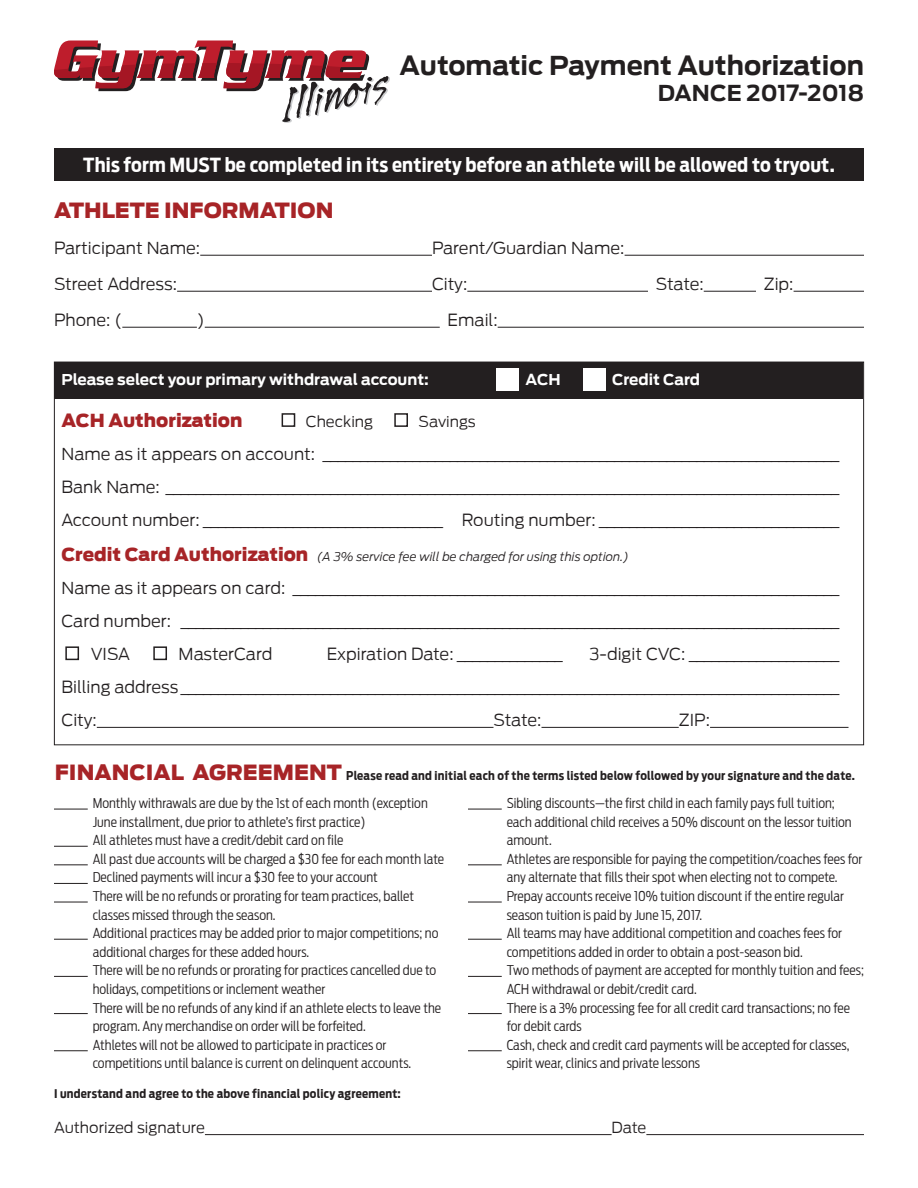
<style>
.page{position:relative;width:918px;height:1188px;background:#fff}
.page>*{position:absolute;margin:0;border:0;box-sizing:border-box;transform-origin:0 0}
.t1{font:700 26.1px "Antenna";color:#231f20}
.t2{font:700 21.9px "Antenna";color:#231f20}
.t3{font:900 21px "Antenna";color:#a72427}
.t4{font:700 19.5px "Antenna Cond";letter-spacing:.01em;color:#fff}
.t5{font:900 18px "Antenna";color:#a72427}
.t6{font:300 16.5px "Antenna";color:#231f20}
.t7{font:700 15px "Antenna";color:#fff}
.Paragraph{font:300 15px "Antenna";color:#231f20}
.t8{font:300 13.5px/18.6px "Antenna Cond";color:#231f20}
.t9{font:700 12px "Antenna Cond";letter-spacing:.02em;color:#231f20}
.t10{font:italic 300 12px "Antenna";color:#231f20}
.s1{font-weight:900;font-style:normal;font-size:18px;color:#a72427}
.s2{font-family:"Antenna";font-weight:900;font-size:21px;color:#a72427}
</style>
<div class="page">
<div style="left:55px;top:362px;width:808px;height:37px;background:#231f20"></div>
<hr style="left:97px;top:727px;width:396px;height:1px;background:#231f20">
<hr style="left:541px;top:727px;width:138px;height:1px;background:#231f20">
<hr style="left:710px;top:727px;width:139px;height:1px;background:#231f20">
<div style="left:497px;top:368px;width:22px;height:23px;background:#fff"></div>
<div style="left:583px;top:368px;width:23px;height:23px;background:#fff"></div>
<div style="left:282px;top:413px;width:13px;height:14px;border:2px solid #231f20"></div>
<div style="left:394px;top:413px;width:14px;height:14px;border:2px solid #231f20"></div>
<div style="left:65px;top:646px;width:14px;height:14px;border:2px solid #231f20"></div>
<div style="left:153px;top:646px;width:14px;height:14px;border:2px solid #231f20"></div>
<hr style="left:54px;top:809px;width:34px;height:1px;background:#231f20">
<hr style="left:54px;top:846px;width:34px;height:1px;background:#231f20">
<hr style="left:54px;top:865px;width:34px;height:1px;background:#231f20">
<hr style="left:54px;top:883px;width:34px;height:1px;background:#231f20">
<hr style="left:54px;top:902px;width:34px;height:1px;background:#231f20">
<hr style="left:54px;top:939px;width:34px;height:1px;background:#231f20">
<hr style="left:54px;top:976px;width:34px;height:1px;background:#231f20">
<hr style="left:54px;top:1013px;width:34px;height:1px;background:#231f20">
<hr style="left:54px;top:1050px;width:34px;height:1px;background:#231f20">
<hr style="left:468px;top:809px;width:34px;height:1px;background:#231f20">
<hr style="left:468px;top:865px;width:34px;height:1px;background:#231f20">
<hr style="left:468px;top:902px;width:34px;height:1px;background:#231f20">
<hr style="left:468px;top:939px;width:34px;height:1px;background:#231f20">
<hr style="left:468px;top:976px;width:34px;height:1px;background:#231f20">
<hr style="left:468px;top:1013px;width:34px;height:1px;background:#231f20">
<hr style="left:468px;top:1050px;width:34px;height:1px;background:#231f20">
<svg style="left:54px;top:41px;width:336px;height:82px"></svg>
<div style="left:54px;top:148px;width:810px;height:33px;background:#231f20"></div>
<hr style="left:200px;top:255px;width:232px;height:1px;background:#231f20">
<hr style="left:625px;top:255px;width:239px;height:1px;background:#231f20">
<hr style="left:177px;top:291px;width:255px;height:1px;background:#231f20">
<hr style="left:467px;top:291px;width:181px;height:1px;background:#231f20">
<hr style="left:704px;top:291px;width:52px;height:1px;background:#231f20">
<hr style="left:794px;top:291px;width:70px;height:1px;background:#231f20">
<hr style="left:122px;top:327px;width:75px;height:1px;background:#231f20">
<hr style="left:205px;top:327px;width:235px;height:1px;background:#231f20">
<hr style="left:498px;top:327px;width:366px;height:1px;background:#231f20">
<hr style="left:205px;top:1134px;width:407px;height:1px;background:#231f20">
<hr style="left:646px;top:1134px;width:218px;height:1px;background:#231f20">
<p class="t1" style="left:400px;top:50px;width:466px">Automatic Payment Authorization</p>
<p class="t2" style="left:658px;top:80px;width:208px">DANCE 2017-2018</p>
<p class="t4" style="left:83px;top:154px;width:753px">This form MUST be completed in its entirety before an athlete will be allowed to tryout.</p>
<p class="t3" style="left:54px;top:197px;width:281px">ATHLETE INFORMATION</p>
<p class="t6" style="left:54px;top:238px;width:148px">Participant Name:</p>
<p class="t6" style="left:432px;top:238px;width:194px">Parent/Guardian Name:</p>
<p class="t6" style="left:54px;top:274px;width:125px">Street Address:</p>
<p class="t6" style="left:432px;top:274px;width:37px">City:</p>
<p class="t6" style="left:656px;top:274px;width:49px">State:</p>
<p class="t6" style="left:764px;top:274px;width:31px">Zip:</p>
<p class="t6" style="left:54px;top:310px;width:70px">Phone: (</p>
<p class="t6" style="left:197px;top:310px;width:9px">)</p>
<p class="t6" style="left:448px;top:310px;width:52px">Email:</p>
<p class="t7" style="left:62px;top:370px;width:369px">Please select your primary withdrawal account:</p>
<p class="t7" style="left:526px;top:370px;width:37px">ACH</p>
<p class="t7" style="left:612px;top:370px;width:90px">Credit Card</p>
<p class="t5" style="left:62px;top:409px;width:183px">ACH Authorization</p>
<p class="Paragraph" style="left:306px;top:413px;width:69px">Checking</p>
<p class="Paragraph" style="left:419px;top:413px;width:59px">Savings</p>
<p class="t6" style="left:62px;top:444px;width:779px">Name as it appears on account: _____________________________________________________________________</p>
<p class="t6" style="left:62px;top:477px;width:779px">Bank Name: __________________________________________________________________________________________</p>
<p class="t6" style="left:62px;top:510px;width:779px">Account number: ________________________________ Routing number: ________________________________</p>
<p class="t10" style="left:62px;top:550px;width:569px"><span class="s1">Credit Card Authorization</span> (A 3% service fee will be charged for using this option.)</p>
<p class="t6" style="left:62px;top:579px;width:779px">Name as it appears on card: _________________________________________________________________________</p>
<p class="t6" style="left:62px;top:612px;width:779px">Card number: ________________________________________________________________________________________</p>
<p class="t6" style="left:91px;top:645px;width:41px">VISA</p>
<p class="t6" style="left:179px;top:645px;width:95px">MasterCard</p>
<p class="t6" style="left:327px;top:645px;width:237px">Expiration Date: ______________</p>
<p class="t6" style="left:590px;top:645px;width:251px">3-digit CVC: ____________________</p>
<p class="t6" style="left:62px;top:678px;width:779px">Billing address ________________________________________________________________________________________</p>
<p class="t6" style="left:62px;top:711px;width:37px">City:</p>
<p class="t6" style="left:494px;top:711px;width:49px">State:</p>
<p class="t6" style="left:679px;top:711px;width:33px">ZIP:</p>
<p class="t9" style="left:55px;top:768px;width:802px"><span class="s2">FINANCIAL AGREEMENT</span> Please read and initial each of the terms listed below followed by your signature and the date.</p>
<p class="t8" style="left:93px;top:794px;width:337px">Monthly withrawals are due by the 1st of each month (exception<br>June installment, due prior to athlete’s first practice)</p>
<p class="t8" style="left:93px;top:831px;width:252px">All athletes must have a credit/debit card on file</p>
<p class="t8" style="left:93px;top:850px;width:353px">All past due accounts will be charged a $30 fee for each month late</p>
<p class="t8" style="left:93px;top:868px;width:287px">Declined payments will incur a $30 fee to your account</p>
<p class="t8" style="left:93px;top:887px;width:323px">There will be no refunds or prorating for team practices, ballet classes missed through the season.</p>
<p class="t8" style="left:93px;top:924px;width:347px">Additional practices may be added prior to major competitions; no additional charges for these added hours.</p>
<p class="t8" style="left:93px;top:961px;width:345px">There will be no refunds or prorating for practices cancelled due to holidays, competitions or inclement weather</p>
<p class="t8" style="left:93px;top:998px;width:350px">There will be no refunds of any kind if an athlete elects to leave the program. Any merchandise on order will be forfeited.</p>
<p class="t8" style="left:93px;top:1036px;width:320px">Athletes will not be allowed to participate in practices or competitions until balance is current on delinquent accounts.</p>
<p class="t8" style="left:507px;top:794px;width:347px">Sibling discounts—the first child in each family pays full tuition; each additional child receives a 50% discount on the lessor tuition amount.</p>
<p class="t8" style="left:507px;top:850px;width:357px">Athletes are responsible for paying the competition/coaches fees for any alternate that fills their spot when electing not to compete.</p>
<p class="t8" style="left:507px;top:887px;width:339px">Prepay accounts receive 10% tuition discount if the entire regular season tuition is paid by June 15, 2017.</p>
<p class="t8" style="left:507px;top:924px;width:337px">All teams may have additional competition and coaches fees for competitions added in order to obtain a post-season bid.</p>
<p class="t8" style="left:507px;top:961px;width:359px">Two methods of payment are accepted for monthly tuition and fees;<br>ACH withdrawal or debit/credit card.</p>
<p class="t8" style="left:507px;top:998px;width:345px">There is a 3% processing fee for all credit card transactions; no fee for debit cards</p>
<p class="t8" style="left:507px;top:1036px;width:344px">Cash, check and credit card payments will be accepted for classes, spirit wear, clinics and private lessons</p>
<p class="t9" style="left:54px;top:1087px;width:348px">I understand and agree to the above financial policy agreement:</p>
<p class="Paragraph" style="left:54px;top:1119px;width:152px">Authorized signature</p>
<p class="Paragraph" style="left:612px;top:1119px;width:36px">Date</p>
</div>
